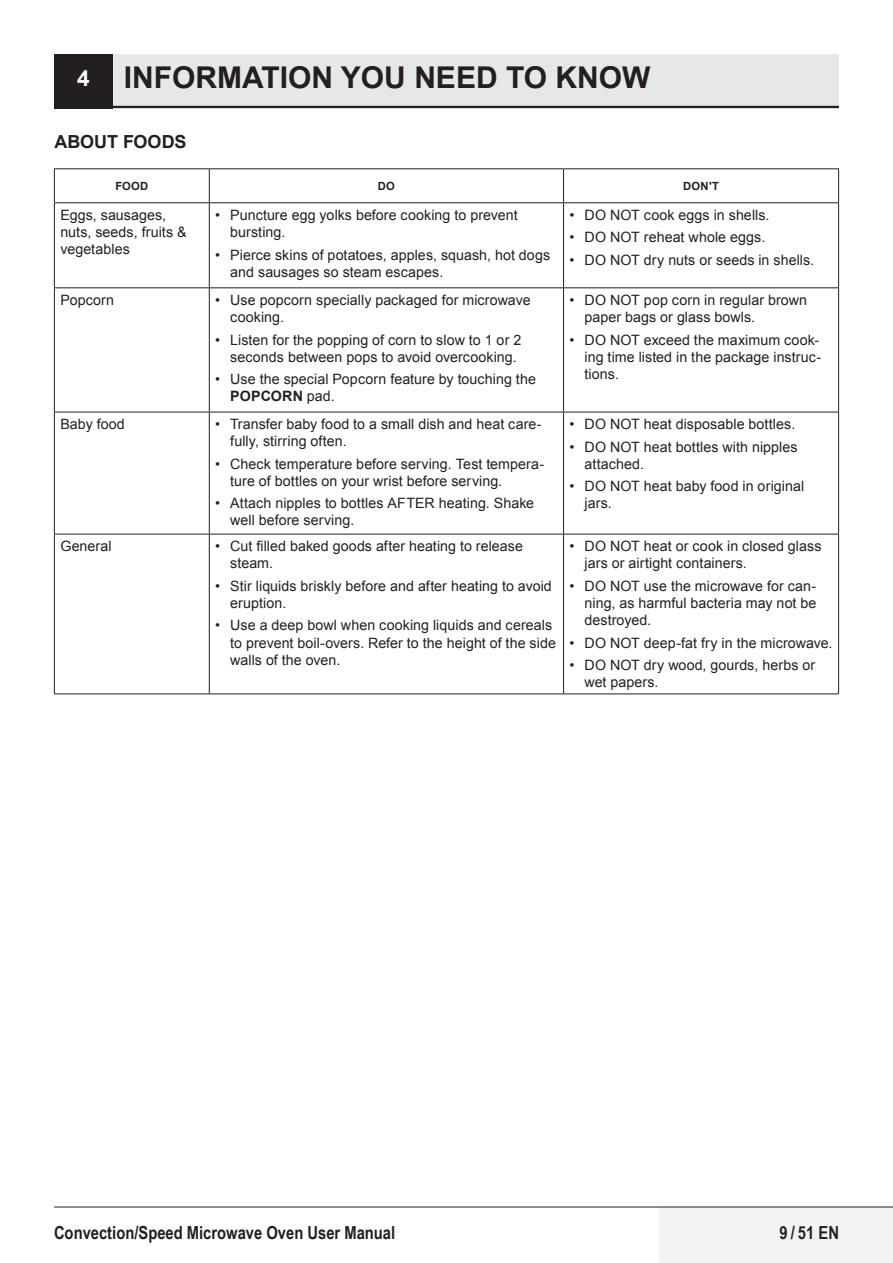
<style>
.page{position:relative;width:893px;height:1263px;background:#fff}
.page>*{position:absolute;margin:0;border:0;box-sizing:border-box;transform-origin:0 0}
.t1{font:700 30px "Arial";color:#231f20}
.t2{font:700 18px "Arial Narrow";color:#231f20}
.t3{font:700 18px "Arial";letter-spacing:-.005em;color:#231f20}
.t4{font:14.25px/17.1px "Arial";letter-spacing:.005em;color:#231f20}
.t5{font:700 11.25px "Arial";letter-spacing:.02em;color:#231f20}
.s1{font-size:22.5px;color:#fff}
.s2{font-weight:700}
</style>
<div class="page">
<div style="left:54px;top:54px;width:785px;height:55px;background:#e6e7e9"></div>
<div style="left:659px;top:1207px;width:234px;height:56px;background:#f2f3f4"></div>
<hr style="left:54px;top:1207px;width:839px;height:1px;background:#231f20">
<div style="left:54px;top:54px;width:58px;height:54px;background:#231f20"></div>
<hr style="left:54px;top:106px;width:785px;height:2px;background:#231f20">
<hr style="left:54px;top:168px;width:155px;height:1px;background:#231f20">
<hr style="left:54px;top:169px;width:1px;height:33px;background:#231f20">
<hr style="left:209px;top:168px;width:355px;height:1px;background:#231f20">
<hr style="left:209px;top:169px;width:1px;height:33px;background:#231f20">
<hr style="left:564px;top:168px;width:275px;height:1px;background:#231f20">
<hr style="left:563px;top:169px;width:1px;height:33px;background:#231f20">
<hr style="left:838px;top:169px;width:1px;height:33px;background:#231f20">
<hr style="left:54px;top:202px;width:155px;height:1px;background:#231f20">
<hr style="left:54px;top:203px;width:1px;height:84px;background:#231f20">
<hr style="left:209px;top:202px;width:355px;height:1px;background:#231f20">
<hr style="left:209px;top:203px;width:1px;height:84px;background:#231f20">
<hr style="left:564px;top:202px;width:275px;height:1px;background:#231f20">
<hr style="left:563px;top:203px;width:1px;height:84px;background:#231f20">
<hr style="left:838px;top:203px;width:1px;height:84px;background:#231f20">
<hr style="left:54px;top:287px;width:155px;height:1px;background:#231f20">
<hr style="left:54px;top:288px;width:1px;height:124px;background:#231f20">
<hr style="left:209px;top:287px;width:355px;height:1px;background:#231f20">
<hr style="left:209px;top:288px;width:1px;height:124px;background:#231f20">
<hr style="left:564px;top:287px;width:275px;height:1px;background:#231f20">
<hr style="left:563px;top:288px;width:1px;height:124px;background:#231f20">
<hr style="left:838px;top:288px;width:1px;height:124px;background:#231f20">
<hr style="left:54px;top:412px;width:155px;height:1px;background:#231f20">
<hr style="left:54px;top:412px;width:1px;height:122px;background:#231f20">
<hr style="left:209px;top:412px;width:355px;height:1px;background:#231f20">
<hr style="left:209px;top:412px;width:1px;height:122px;background:#231f20">
<hr style="left:564px;top:412px;width:275px;height:1px;background:#231f20">
<hr style="left:563px;top:412px;width:1px;height:122px;background:#231f20">
<hr style="left:838px;top:412px;width:1px;height:122px;background:#231f20">
<hr style="left:54px;top:534px;width:155px;height:1px;background:#231f20">
<hr style="left:54px;top:534px;width:1px;height:159px;background:#231f20">
<hr style="left:209px;top:534px;width:355px;height:1px;background:#231f20">
<hr style="left:209px;top:534px;width:1px;height:159px;background:#231f20">
<hr style="left:564px;top:534px;width:275px;height:1px;background:#231f20">
<hr style="left:563px;top:534px;width:1px;height:159px;background:#231f20">
<hr style="left:838px;top:534px;width:1px;height:159px;background:#231f20">
<hr style="left:54px;top:693px;width:155px;height:1px;background:#231f20">
<hr style="left:209px;top:693px;width:355px;height:1px;background:#231f20">
<hr style="left:564px;top:693px;width:275px;height:1px;background:#231f20">
<h1 class="t1" style="left:77px;top:58px;width:575px"><span class="s1">4</span> INFORMATION YOU NEED TO KNOW</h1>
<p class="t3" style="left:54px;top:130px;width:134px">ABOUT FOODS</p>
<p class="t5" style="left:115px;top:179px;width:34px">FOOD</p>
<p class="t5" style="left:378px;top:179px;width:19px">DO</p>
<p class="t5" style="left:683px;top:179px;width:37px">DON'T</p>
<p class="t4" style="left:60px;top:207px;width:128px">Eggs, sausages, nuts, seeds, fruits &amp; vegetables</p>
<p class="t4" style="left:230px;top:207px;width:289px;text-indent:-15px">• Puncture egg yolks before cooking to prevent bursting.</p>
<p class="t4" style="left:570px;top:207px;width:201px">• DO NOT cook eggs in shells.</p>
<p class="t4" style="left:570px;top:229px;width:197px">• DO NOT reheat whole eggs.</p>
<p class="t4" style="left:570px;top:252px;width:246px">• DO NOT dry nuts or seeds in shells.</p>
<p class="t4" style="left:230px;top:246px;width:321px;text-indent:-15px">• Pierce skins of potatoes, apples, squash, hot dogs and sausages so steam escapes.</p>
<p class="t4" style="left:60px;top:292px;width:55px">Popcorn</p>
<p class="t4" style="left:230px;top:292px;width:302px;text-indent:-15px">• Use popcorn specially packaged for microwave cooking.</p>
<p class="t4" style="left:230px;top:331px;width:292px;text-indent:-15px">• Listen for the popping of corn to slow to 1 or 2 seconds between pops to avoid overcooking.</p>
<p class="t4" style="left:230px;top:371px;width:307px;text-indent:-15px">• Use the special Popcorn feature by touching the<br><span class="s2">POPCORN</span> pad.</p>
<p class="t4" style="left:60px;top:416px;width:66px">Baby food</p>
<p class="t4" style="left:230px;top:416px;width:313px;text-indent:-15px">• Transfer baby food to a small dish and heat care&shy;fully, stirring often.</p>
<p class="t4" style="left:230px;top:455px;width:315px;text-indent:-15px">• Check temperature before serving. Test tempera&shy;ture of bottles on your wrist before serving.</p>
<p class="t4" style="left:230px;top:495px;width:305px;text-indent:-15px">• Attach nipples to bottles AFTER heating. Shake well before serving.</p>
<p class="t4" style="left:60px;top:538px;width:53px">General</p>
<p class="t4" style="left:230px;top:538px;width:294px;text-indent:-15px">• Cut filled baked goods after heating to release steam.</p>
<p class="t4" style="left:230px;top:577px;width:323px;text-indent:-15px">• Stir liquids briskly before and after heating to avoid eruption.</p>
<p class="t4" style="left:230px;top:617px;width:327px;text-indent:-15px">• Use a deep bowl when cooking liquids and cereals to prevent boil-overs. Refer to the height of the side walls of the oven.</p>
<p class="t4" style="left:585px;top:292px;width:224px;text-indent:-15px">• DO NOT pop corn in regular brown paper bags or glass bowls.</p>
<p class="t4" style="left:585px;top:331px;width:238px;text-indent:-15px">• DO NOT exceed the maximum cook&shy;ing time listed in the package instruc&shy;tions.</p>
<p class="t4" style="left:570px;top:416px;width:227px">• DO NOT heat disposable bottles.</p>
<p class="t4" style="left:585px;top:438px;width:215px;text-indent:-15px">• DO NOT heat bottles with nipples attached.</p>
<p class="t4" style="left:585px;top:478px;width:221px;text-indent:-15px">• DO NOT heat baby food in original jars.</p>
<p class="t4" style="left:585px;top:538px;width:238px;text-indent:-15px">• DO NOT heat or cook in closed glass jars or airtight containers.</p>
<p class="t4" style="left:585px;top:577px;width:233px;text-align:justify;text-indent:-15px">• DO NOT use the microwave for can&shy;ning, as harmful bacteria may not be destroyed.</p>
<p class="t4" style="left:570px;top:634px;width:265px">• DO NOT deep-fat fry in the microwave.</p>
<p class="t4" style="left:585px;top:657px;width:232px;text-indent:-15px">• DO NOT dry wood, gourds, herbs or wet papers.</p>
<p class="t2" style="left:54px;top:1218px;width:343px">Convection/Speed Microwave Oven User Manual</p>
<p class="t2" style="left:780px;top:1218px;width:61px">9/51 EN</p>
</div>
